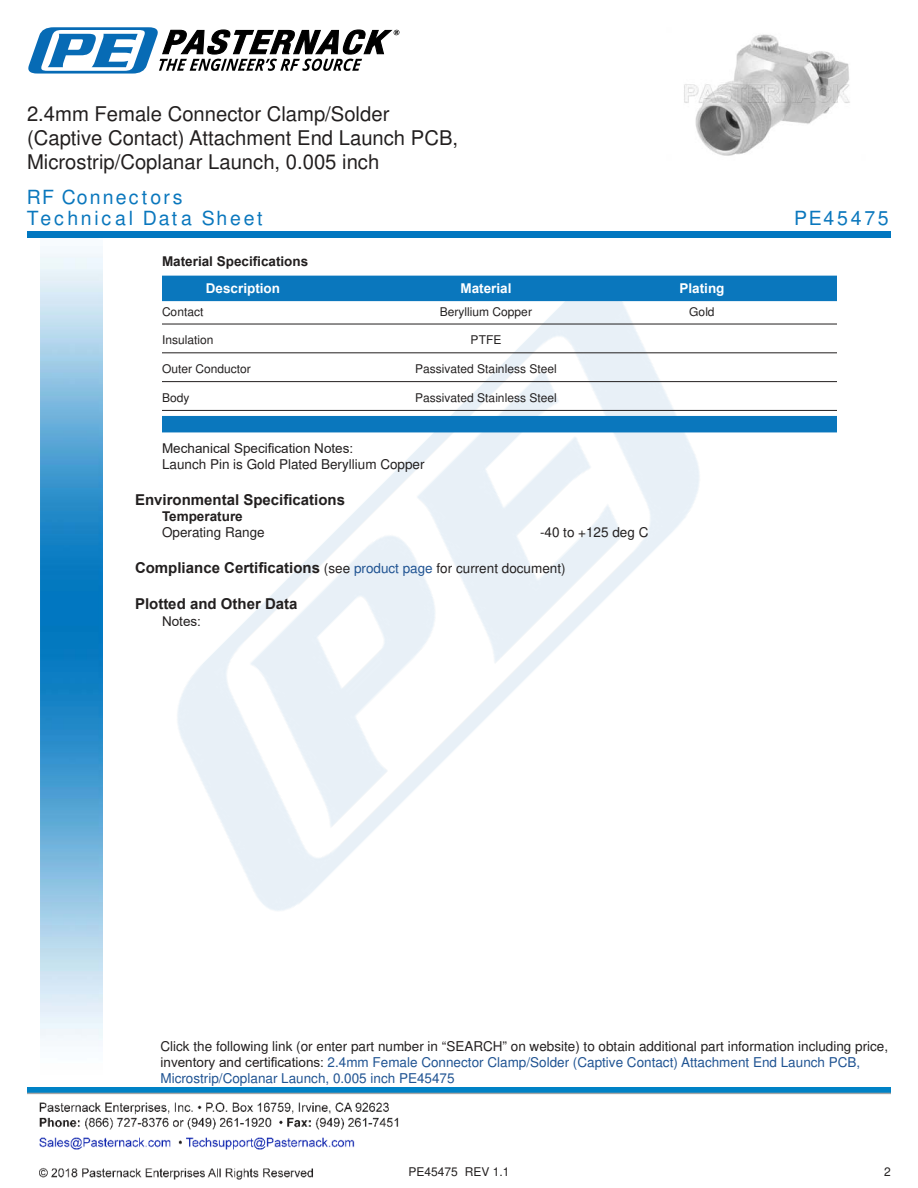
<style>
.page{position:relative;width:918px;height:1188px;background:#fff}
.page>*{position:absolute;margin:0;border:0;box-sizing:border-box;transform-origin:0 0}
.t1{font:20.25px/24.3px "Arial";color:#221f1f}
.t2{font:900 19.5px/20.4px "Arial";letter-spacing:.14em;color:#0a77bd}
.t3{font:700 15px "Arial";color:#221f1f}
.t4{font:13.5px/16.2px "Arial";color:#221f1f}
.t5{font:700 13.5px "Arial";color:#221f1f}
.t6{font:700 13.5px "Arial";color:#fff}
.t7{font:12px "Arial";color:#221f1f}
.s1{font-weight:400;font-size:13.5px}
.s2{font-weight:400;font-size:13.5px;color:#1f5392}
.s3{color:#1f5392}
</style>
<div class="page">
<img style="left:39px;top:1102px;width:360px;height:78px">
<img style="left:102px;top:246px;width:719px;height:724px">
<img style="left:40px;top:237px;width:62px;height:804px">
<img style="left:27px;top:1088px;width:864px;height:7px">
<svg style="left:28px;top:27px;width:371px;height:47px"></svg>
<div style="left:27px;top:231px;width:864px;height:6px;background:#0177c0"></div>
<div style="left:162px;top:276px;width:675px;height:25px;background:#0a77bd"></div>
<hr style="left:162px;top:324px;width:675px;height:1px;background:#221f1f">
<hr style="left:162px;top:353px;width:675px;height:1px;background:#221f1f">
<hr style="left:162px;top:381px;width:675px;height:1px;background:#221f1f">
<hr style="left:162px;top:410px;width:675px;height:1px;background:#221f1f">
<div style="left:162px;top:416px;width:675px;height:16px;background:#0a77bd"></div>
<img style="left:684px;top:34px;width:166px;height:122px">
<h1 class="t1" style="left:27px;top:103px;width:433px">2.4mm Female Connector Clamp/Solder (Captive Contact) Attachment End Launch PCB,<br>Microstrip/Coplanar Launch, 0.005 inch</h1>
<h2 class="t2" style="left:27px;top:187px;width:237px">RF Connectors<br>Technical Data Sheet</h2>
<p class="t5" style="left:162px;top:252px;width:148px">Material Speci昀椀cations</p>
<p class="t6" style="left:206px;top:279px;width:76px">Description</p>
<p class="t6" style="left:460px;top:279px;width:53px">Material</p>
<p class="t6" style="left:680px;top:279px;width:47px">Plating</p>
<p class="t7" style="left:162px;top:307px;width:43px">Contact</p>
<p class="t7" style="left:440px;top:307px;width:94px">Beryllium Copper</p>
<p class="t7" style="left:689px;top:307px;width:27px">Gold</p>
<p class="t7" style="left:162px;top:335px;width:53px">Insulation</p>
<p class="t7" style="left:471px;top:335px;width:32px">PTFE</p>
<p class="t7" style="left:162px;top:364px;width:90px">Outer Conductor</p>
<p class="t7" style="left:415px;top:364px;width:143px">Passivated Stainless Steel</p>
<p class="t7" style="left:162px;top:393px;width:29px">Body</p>
<p class="t7" style="left:415px;top:393px;width:143px">Passivated Stainless Steel</p>
<p class="t4" style="left:162px;top:440px;width:264px">Mechanical Speci昀椀cation Notes:<br>Launch Pin is Gold Plated Beryllium Copper</p>
<p class="t3" style="left:135px;top:489px;width:212px">Environmental Speci昀椀cations</p>
<p class="t5" style="left:162px;top:507px;width:82px">Temperature</p>
<p class="t4" style="left:162px;top:526px;width:104px">Operating Range</p>
<p class="t4" style="left:540px;top:526px;width:110px">-40 to +125 deg C</p>
<p class="t3" style="left:135px;top:558px;width:432px">Compliance Certi昀椀cations <span class="s1">(see</span> <span class="s2">product page</span> <span class="s1">for current document)</span></p>
<p class="t3" style="left:135px;top:594px;width:164px">Plotted and Other Data</p>
<p class="t4" style="left:162px;top:613px;width:41px">Notes:</p>
<h2 class="t2" style="left:794px;top:208px;width:96px">PE45475</h2>
<p class="t4" style="left:160px;top:1039px;width:729px">Click the following link (or enter part number in “SEARCH” on website) to obtain additional part information including price, inventory and certi昀椀cations: <span class="s3">2.4mm Female Connector Clamp/Solder (Captive Contact) Attachment End Launch PCB,<br>Microstrip/Coplanar Launch, 0.005 inch PE45475</span></p>
<p class="t7" style="left:409px;top:1167px;width:102px">PE45475 REV 1.1</p>
<p class="t7" style="left:884px;top:1167px;width:8px">2</p>
</div>
